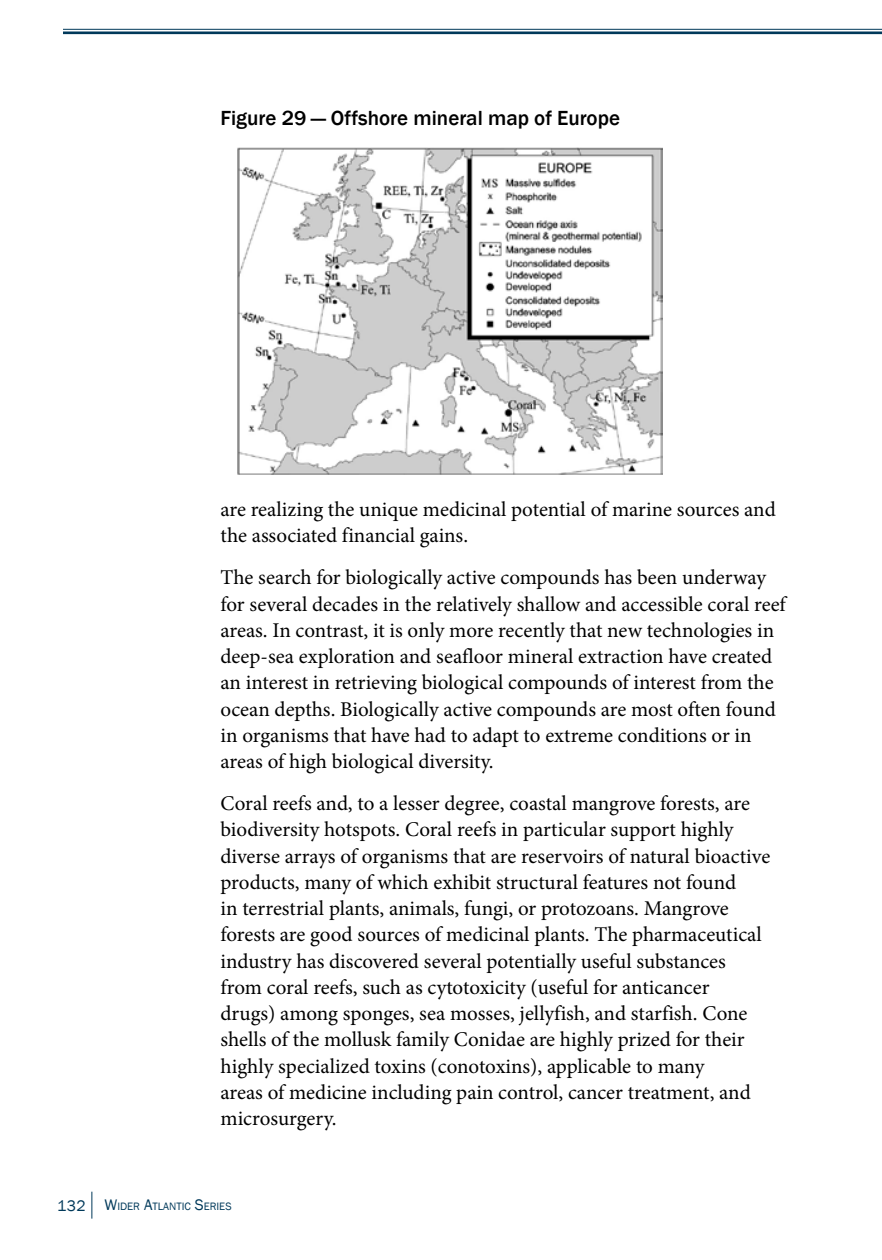
<style>
.page{position:relative;width:882px;height:1260px;background:#fff}
.page>*{position:absolute;margin:0;border:0;box-sizing:border-box;transform-origin:0 0}
.t1{font:21px/26.2px "Minion Pro";color:#000}
.t2{font:500 21px "Franklin Gothic";color:#000}
.t3{font:11.03px "Franklin Gothic";color:#00395a}
.s1{font-size:15.75px}
</style>
<div class="page">
<svg style="left:91px;top:1192px;width:1px;height:27px"></svg>
<hr style="left:63px;top:29px;width:819px;height:1px;background:#00395a">
<hr style="left:63px;top:32px;width:819px;height:2px;background:#00395a">
<img style="left:237px;top:148px;width:425px;height:327px">
<p class="t2" style="left:220px;top:105px;width:401px">Figure 29 — Offshore mineral map of Europe</p>
<p class="t1" style="left:220px;top:496px;width:557px">are realizing the unique medicinal potential of marine sources and the associated financial gains.</p>
<p class="t1" style="left:220px;top:565px;width:567px">The search for biologically active compounds has been underway for several decades in the relatively shallow and accessible coral reef areas. In contrast, it is only more recently that new technologies in deep-sea exploration and seafloor mineral extraction have created an interest in retrieving biological compounds of interest from the ocean depths. Biologically active compounds are most often found in organisms that have had to adapt to extreme conditions or in areas of high biological diversity.</p>
<p class="t1" style="left:220px;top:790px;width:551px">Coral reefs and, to a lesser degree, coastal mangrove forests, are biodiversity hotspots. Coral reefs in particular support highly diverse arrays of organisms that are reservoirs of natural bioactive products, many of which exhibit structural features not found<br>in terrestrial plants, animals, fungi, or protozoans. Mangrove forests are good sources of medicinal plants. The pharmaceutical industry has discovered several potentially useful substances from coral reefs, such as cytotoxicity (useful for anticancer<br>drugs) among sponges, sea mosses, jellyfish, and starfish. Cone shells of the mollusk family Conidae are highly prized for their highly specialized toxins (conotoxins), applicable to many<br>areas of medicine including pain control, cancer treatment, and microsurgery.</p>
<p class="t3" style="left:57px;top:1199px;width:175px"><span class="s1">132 W</span>IDER <span class="s1">A</span>TLANTIC <span class="s1">S</span>ERIES</p>
</div>
